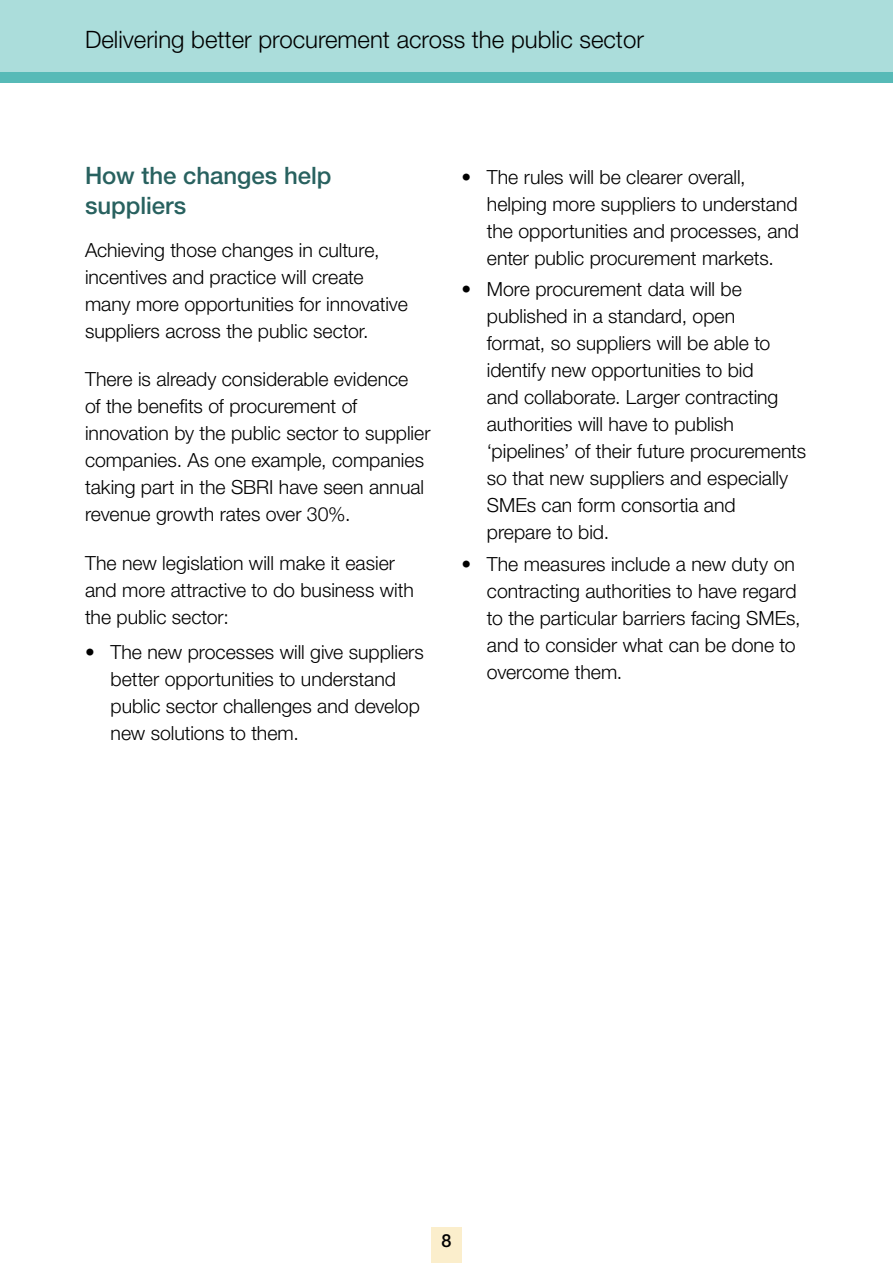
<style>
.page{position:relative;width:893px;height:1263px;background:#fff}
.page>*{position:absolute;margin:0;border:0;box-sizing:border-box;transform-origin:0 0}
.t1{font:300 24px "Helvetica Neue LT Pro";color:#000}
.H2_Subheading{font:500 24px/30px "Helvetica Neue LT Pro";color:#28615f}
.Body{font:300 19.5px/27px "Helvetica Neue LT Pro";color:#000}
.Bullet_heading{font:300 19.5px/27px "Helvetica Neue LT Pro";color:#000}
.t2{font:500 18px "Helvetica Neue LT Pro";color:#000}
</style>
<div class="page">
<div style="left:431px;top:1227px;width:30px;height:36px;background:#fbeecc"></div>
<div style="left:0;top:0;width:893px;height:72px;background:#abdddb"></div>
<div style="left:0;top:72px;width:893px;height:11px;background:#57bab7"></div>
<p class="t1" style="left:85px;top:24px;width:560px">Delivering better procurement across the public sector</p>
<h2 class="H2_Subheading" style="left:85px;top:160px;width:248px">How the changes help suppliers</h2>
<p class="Body" style="left:85px;top:236px;width:324px">Achieving those changes in culture, incentives and practice will create many more opportunities for innovative suppliers across the public sector.</p>
<p class="Body" style="left:85px;top:365px;width:347px">There is already considerable evidence<br>of the benefits of procurement of innovation by the public sector to supplier companies. As one example, companies taking part in the SBRI have seen annual revenue growth rates over 30%.</p>
<p class="Bullet_heading" style="left:85px;top:549px;width:330px">The new legislation will make it easier and more attractive to do business with the public sector:</p>
<p class="Body" style="left:111px;top:638px;width:315px;text-indent:-26px">• The new processes will give suppliers better opportunities to understand public sector challenges and develop new solutions to them.</p>
<p class="Body" style="left:487px;top:163px;width:314px;text-indent:-26px">• The rules will be clearer overall, helping more suppliers to understand the opportunities and processes, and enter public procurement markets.</p>
<p class="Body" style="left:487px;top:275px;width:321px;text-indent:-26px">• More procurement data will be published in a standard, open<br>format, so suppliers will be able to identify new opportunities to bid<br>and collaborate. Larger contracting authorities will have to publish ‘pipelines’ of their future procurements so that new suppliers and especially<br>SMEs can form consortia and<br>prepare to bid.</p>
<p class="Body" style="left:487px;top:550px;width:315px;text-indent:-26px">• The measures include a new duty on contracting authorities to have regard to the particular barriers facing SMEs, and to consider what can be done to overcome them.</p>
<p class="t2" style="left:441px;top:1230px;width:12px">8</p>
</div>
